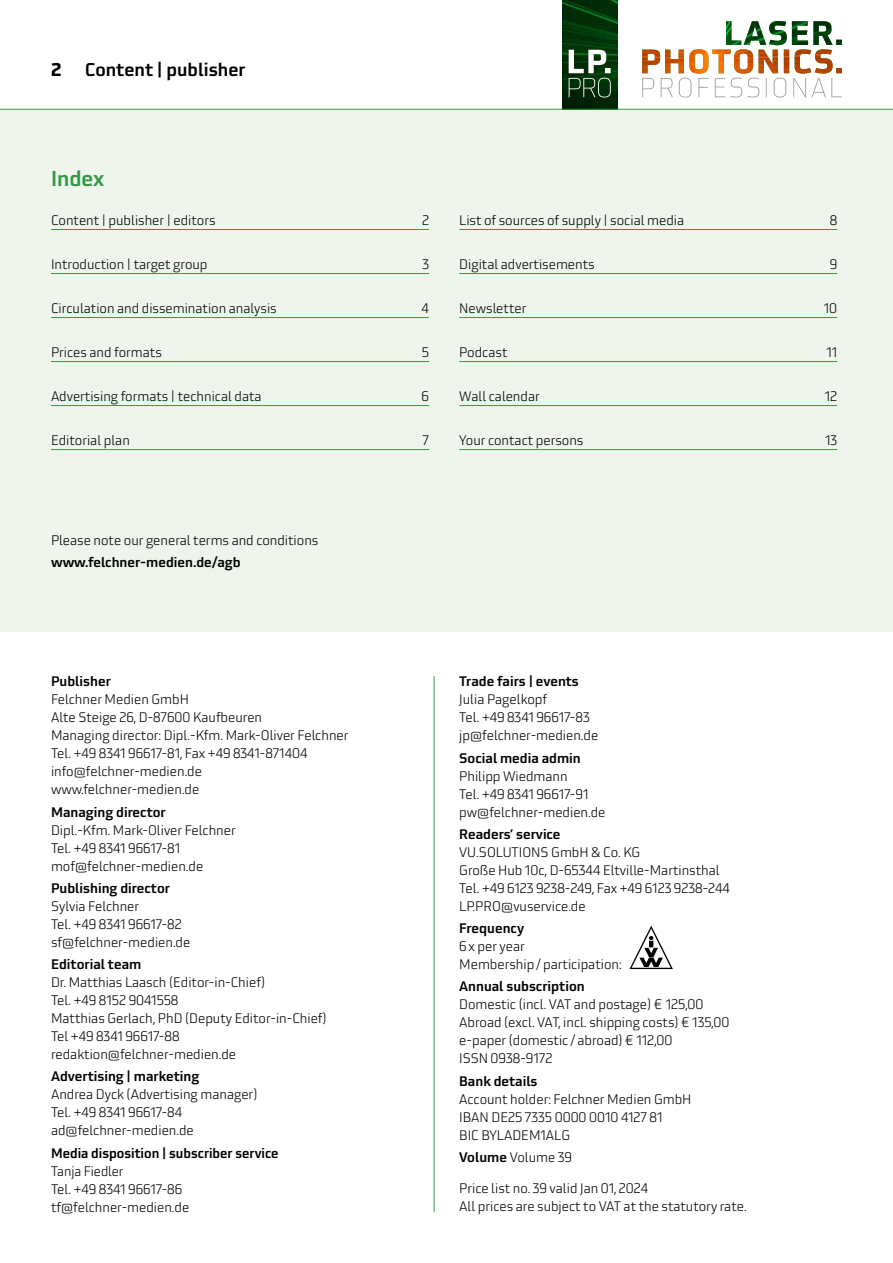
<style>
.page{position:relative;width:893px;height:1263px;background:#fff}
.page>*{position:absolute;margin:0;border:0;box-sizing:border-box;transform-origin:0 0}
.t1{font:500 21px "Utility Pro";color:#339a44}
.t2{font:500 18px "Utility Pro";color:#000}
.t3{font:700 18px "Utility Pro";color:#000}
.t4{font:300 13.5px/18px "Utility Pro";color:#000}
.t5{font:500 13.5px "Utility Pro";color:#000}
.s1{font-weight:500}
</style>
<div class="page">
<img style="left:562px;top:0;width:55px;height:109px">
<svg style="left:642px;top:21px;width:200px;height:77px"></svg>
<svg style="left:569px;top:50px;width:42px;height:48px"></svg>
<hr style="left:0;top:109px;width:893px;height:1px;background:#339a44">
<div style="left:0;top:110px;width:893px;height:521px;background:#eff5ed"></div>
<hr style="left:434px;top:676px;width:1px;height:536px;background:#339a44">
<svg style="left:629px;top:926px;width:44px;height:43px"></svg>
<hr style="left:51px;top:229px;width:378px;height:1px;background:#339a44">
<hr style="left:51px;top:273px;width:378px;height:1px;background:#339a44">
<hr style="left:51px;top:317px;width:378px;height:1px;background:#339a44">
<hr style="left:51px;top:361px;width:378px;height:1px;background:#339a44">
<hr style="left:51px;top:405px;width:378px;height:1px;background:#339a44">
<hr style="left:51px;top:449px;width:378px;height:1px;background:#339a44">
<hr style="left:459px;top:229px;width:378px;height:1px;background:#339a44">
<hr style="left:459px;top:273px;width:378px;height:1px;background:#339a44">
<hr style="left:459px;top:317px;width:378px;height:1px;background:#339a44">
<hr style="left:459px;top:361px;width:378px;height:1px;background:#339a44">
<hr style="left:459px;top:405px;width:378px;height:1px;background:#339a44">
<hr style="left:459px;top:449px;width:378px;height:1px;background:#339a44">
<h2 class="t3" style="left:51px;top:54px;width:12px">2</h2>
<h2 class="t2" style="left:85px;top:55px;width:162px">Content | publisher</h2>
<h1 class="t1" style="left:51px;top:161px;width:55px">Index</h1>
<p class="t4" style="left:51px;top:210px;width:166px">Content | publisher | editors</p>
<p class="t4" style="left:422px;top:210px;width:9px">2</p>
<p class="t4" style="left:51px;top:254px;width:158px">Introduction | target group</p>
<p class="t4" style="left:422px;top:254px;width:8px">3</p>
<p class="t4" style="left:51px;top:298px;width:227px">Circulation and dissemination analysis</p>
<p class="t4" style="left:422px;top:298px;width:9px">4</p>
<p class="t4" style="left:51px;top:342px;width:112px">Prices and formats</p>
<p class="t4" style="left:422px;top:342px;width:9px">5</p>
<p class="t4" style="left:51px;top:386px;width:212px">Advertising formats | technical data</p>
<p class="t4" style="left:422px;top:386px;width:9px">6</p>
<p class="t4" style="left:51px;top:430px;width:80px">Editorial plan</p>
<p class="t4" style="left:423px;top:430px;width:8px">7</p>
<p class="t4" style="left:459px;top:210px;width:226px">List of sources of supply | social media</p>
<p class="t4" style="left:830px;top:210px;width:9px">8</p>
<p class="t4" style="left:459px;top:254px;width:137px">Digital advertisements</p>
<p class="t4" style="left:830px;top:254px;width:9px">9</p>
<p class="t4" style="left:459px;top:298px;width:69px">Newsletter</p>
<p class="t4" style="left:824px;top:298px;width:15px">10</p>
<p class="t4" style="left:459px;top:342px;width:50px">Podcast</p>
<p class="t4" style="left:826px;top:342px;width:12px">11</p>
<p class="t4" style="left:459px;top:386px;width:82px">Wall calendar</p>
<p class="t4" style="left:825px;top:386px;width:14px">12</p>
<p class="t4" style="left:459px;top:430px;width:126px">Your contact persons</p>
<p class="t4" style="left:825px;top:430px;width:14px">13</p>
<p class="t4" style="left:51px;top:530px;width:269px">Please note our general terms and conditions</p>
<p class="t5" style="left:51px;top:551px;width:191px">www.felchner-medien.de/agb</p>
<p class="t5" style="left:51px;top:670px;width:61px">Publisher</p>
<p class="t4" style="left:51px;top:690px;width:299px">Felchner Medien GmbH<br>Alte Steige 26, D-87600 Kaufbeuren<br>Managing director: Dipl.-Kfm. Mark-Oliver Felchner Tel. +49 8341 96617-81, Fax +49 8341-871404 info@felchner-medien.de www.felchner-medien.de</p>
<p class="t5" style="left:51px;top:801px;width:116px">Managing director</p>
<p class="t4" style="left:51px;top:820px;width:186px">Dipl.-Kfm. Mark-Oliver Felchner<br>Tel. +49 8341 96617-81 mof@felchner-medien.de</p>
<p class="t5" style="left:51px;top:877px;width:120px">Publishing director</p>
<p class="t4" style="left:51px;top:896px;width:141px">Sylvia Felchner<br>Tel. +49 8341 96617-82 sf@felchner-medien.de</p>
<p class="t5" style="left:51px;top:953px;width:92px">Editorial team</p>
<p class="t4" style="left:51px;top:972px;width:277px">Dr. Matthias Laasch (Editor-in-Chief)<br>Tel. +49 8152 9041558<br>Matthias Gerlach, PhD (Deputy Editor-in-Chief)<br>Tel +49 8341 96617-88 redaktion@felchner-medien.de</p>
<p class="t5" style="left:51px;top:1065px;width:150px">Advertising | marketing</p>
<p class="t4" style="left:51px;top:1085px;width:208px">Andrea Dyck (Advertising manager)<br>Tel. +49 8341 96617-84 ad@felchner-medien.de</p>
<p class="t5" style="left:51px;top:1142px;width:229px">Media disposition | subscriber service</p>
<p class="t4" style="left:51px;top:1161px;width:140px">Tanja Fiedler<br>Tel. +49 8341 96617-86 tf@felchner-medien.de</p>
<p class="t5" style="left:459px;top:670px;width:121px">Trade fairs | events</p>
<p class="t4" style="left:459px;top:690px;width:141px">Julia Pagelkopf<br>Tel. +49 8341 96617-83 jp@felchner-medien.de</p>
<p class="t5" style="left:459px;top:747px;width:123px">Social media admin</p>
<p class="t4" style="left:459px;top:766px;width:148px">Philipp Wiedmann<br>Tel. +49 8341 96617-91 pw@felchner-medien.de</p>
<p class="t5" style="left:459px;top:823px;width:103px">Readers’ service</p>
<p class="t4" style="left:459px;top:842px;width:272px">VU.SOLUTIONS GmbH &amp; Co. KG<br>Große Hub 10c, D-65344 Eltville-Martinsthal Tel. +49 6123 9238-249, Fax +49 6123 9238-244<br>LP.PRO@vuservice.de</p>
<p class="t5" style="left:459px;top:917px;width:66px">Frequency</p>
<p class="t4" style="left:459px;top:936px;width:164px">6x per year<br>Membership/participation:</p>
<p class="t5" style="left:459px;top:975px;width:127px">Annual subscription</p>
<p class="t4" style="left:459px;top:995px;width:272px">Domestic (incl. VAT and postage) € 125,00<br>Abroad (excl. VAT, incl. shipping costs) € 135,00 e-paper (domestic /abroad) € 112,00<br>ISSN 0938-9172</p>
<p class="t5" style="left:459px;top:1070px;width:80px">Bank details</p>
<p class="t4" style="left:459px;top:1089px;width:234px">Account holder: Felchner Medien GmbH<br>IBAN DE25 7335 0000 0010 4127 81<br>BIC BYLADEM1ALG</p>
<p class="t4" style="left:459px;top:1147px;width:114px"><span class="s1">Volume</span> Volume 39</p>
<p class="t4" style="left:459px;top:1179px;width:289px">Price list no. 39 valid Jan 01, 2024<br>All prices are subject to VAT at the statutory rate.</p>
</div>
